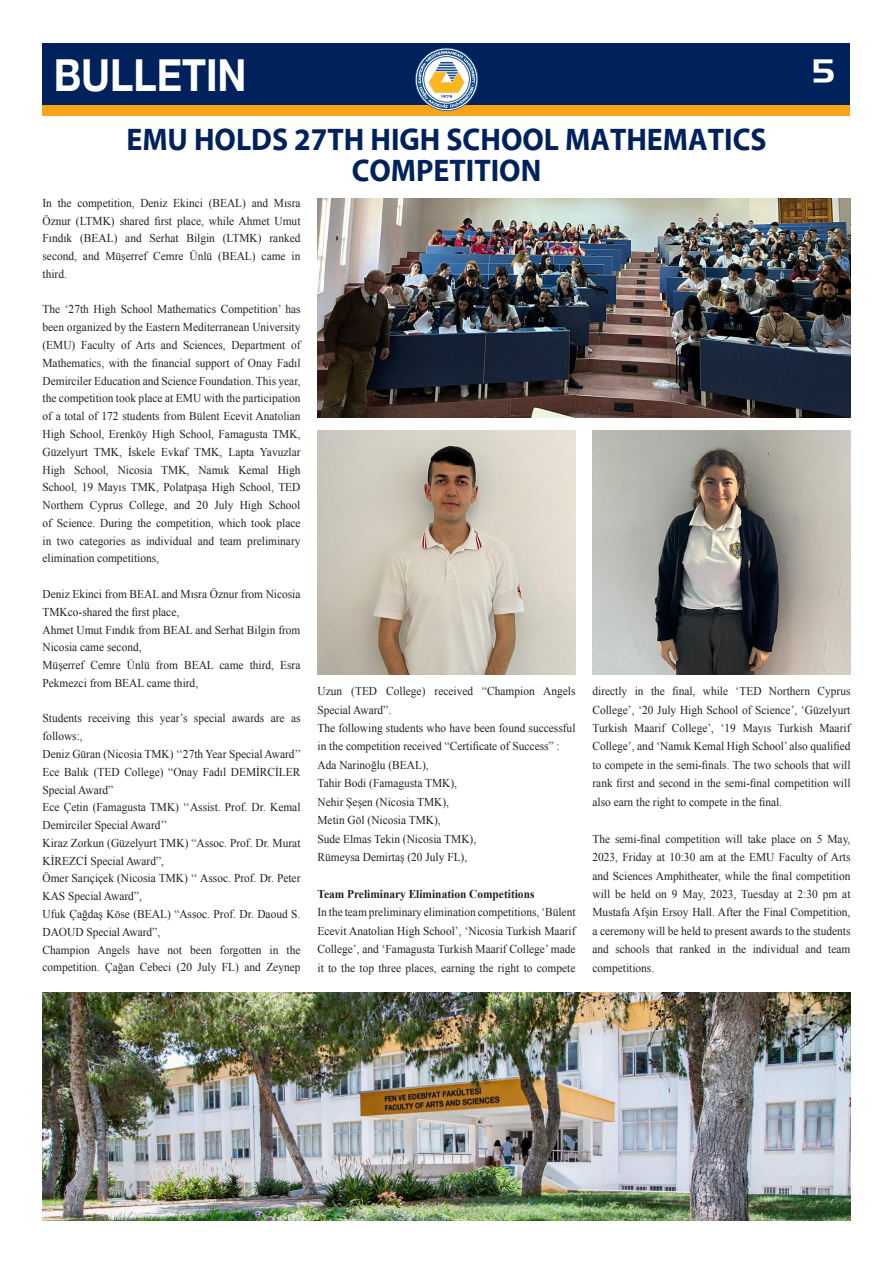
<style>
.page{position:relative;width:893px;height:1263px;background:#fff}
.page>*{position:absolute;margin:0;border:0;box-sizing:border-box;transform-origin:0 0}
.t1{font:700 44.1px "Helvetica Neue EMU";color:#fff;scale:.89 1}
.t2{font:700 31.5px/31.5px "Myriad EMU";color:#00225c;text-align:center;scale:.95 1}
.t3{font:31.5px "Handel EMU";color:#fff}
.t4{font:12px/17.9px "Times New Roman";color:#231f20;scale:.95 1}
.t5{font:700 12px "Times New Roman";color:#231f20;scale:.95 1}
</style>
<div class="page">
<div style="left:43px;top:43px;width:807px;height:72px;background:#f9a31b"></div>
<div style="left:43px;top:43px;width:807px;height:61px;background:#00225c"></div>
<svg style="left:415px;top:48px;width:63px;height:63px"></svg>
<img style="left:317px;top:198px;width:533px;height:220px">
<img style="left:43px;top:993px;width:807px;height:227px">
<img style="left:317px;top:431px;width:258px;height:243px">
<img style="left:592px;top:431px;width:258px;height:243px">
<h1 class="t1" style="left:54px;top:48px;width:218px">BULLETIN</h1>
<h2 class="t3" style="left:813px;top:52px;width:23px">5</h2>
<p class="t2" style="left:126px;top:124px;width:675px">EMU HOLDS 27TH HIGH SCHOOL MATHEMATICS<br>COMPETITION</p>
<p class="t4" style="left:43px;top:194px;width:273px;text-align:justify">In the competition, Deniz Ekinci (BEAL) and Mısra Öznur (LTMK) shared first place, while Ahmet Umut Fındık (BEAL) and Serhat Bilgin (LTMK) ranked second, and Müşerref Cemre Ünlü (BEAL) came in third.</p>
<p class="t4" style="left:43px;top:300px;width:273px;text-align:justify">The ‘27th High School Mathematics Competition’ has been organized by the Eastern Mediterranean University (EMU) Faculty of Arts and Sciences, Department of Mathematics, with the financial support of Onay Fadıl Demirciler Education and Science Foundation. This year, the competition took place at EMU with the participation of a total of 172 students from Bülent Ecevit Anatolian High School, Erenköy High School, Famagusta TMK, Güzelyurt TMK, İskele Evkaf TMK, Lapta Yavuzlar High School, Nicosia TMK, Namık Kemal High School, 19 Mayıs TMK, Polatpaşa High School, TED Northern Cyprus College, and 20 July High School of Science. During the competition, which took place in two categories as individual and team preliminary elimination competitions,</p>
<p class="t4" style="left:43px;top:585px;width:273px">Deniz Ekinci from BEAL and Mısra Öznur from Nicosia<br>TMKco-shared the first place,</p>
<p class="t4" style="left:43px;top:620px;width:273px">Ahmet Umut Fındık from BEAL and Serhat Bilgin from<br>Nicosia came second,</p>
<p class="t4" style="left:43px;top:656px;width:273px">Müşerref Cemre Ünlü from BEAL came third, Esra<br>Pekmezci from BEAL came third,</p>
<p class="t4" style="left:43px;top:709px;width:273px">Students receiving this year’s special awards are as follows:,</p>
<p class="t4" style="left:43px;top:745px;width:274px">Deniz Güran (Nicosia TMK) ‘‘27th Year Special Award’’</p>
<p class="t4" style="left:43px;top:763px;width:273px">Ece Balık (TED College) “Onay Fadıl DEMİRCİLER<br>Special Award”</p>
<p class="t4" style="left:43px;top:798px;width:273px">Ece Çetin (Famagusta TMK) ‘‘Assist. Prof. Dr. Kemal<br>Demirciler Special Award’’</p>
<p class="t4" style="left:43px;top:834px;width:273px">Kiraz Zorkun (Güzelyurt TMK) “Assoc. Prof. Dr. Murat<br>KİREZCİ Special Award”,</p>
<p class="t4" style="left:43px;top:869px;width:273px">Ömer Sarıçiçek (Nicosia TMK) ‘‘ Assoc. Prof. Dr. Peter<br>KAS Special Award”,</p>
<p class="t4" style="left:43px;top:905px;width:273px">Ufuk Çağdaş Köse (BEAL) “Assoc. Prof. Dr. Daoud S.<br>DAOUD Special Award”,</p>
<p class="t4" style="left:43px;top:940px;width:273px">Champion Angels have not been forgotten in the competition. Çağan Cebeci (20 July FL) and Zeynep</p>
<p class="t4" style="left:317px;top:682px;width:273px;line-height:18.5px">Uzun (TED College) received “Champion Angels<br>Special Award”.</p>
<p class="t4" style="left:317px;top:719px;width:273px;line-height:18.5px">The following students who have been found successful in the competition received “Certificate of Success” :</p>
<p class="t4" style="left:317px;top:756px;width:118px">Ada Narinoğlu (BEAL),</p>
<p class="t4" style="left:317px;top:774px;width:148px">Tahir Bodi (Famagusta TMK),</p>
<p class="t4" style="left:317px;top:793px;width:140px">Nehir Şeşen (Nicosia TMK),</p>
<p class="t4" style="left:317px;top:811px;width:131px">Metin Göl (Nicosia TMK),</p>
<p class="t4" style="left:317px;top:829px;width:169px">Sude Elmas Tekin (Nicosia TMK),</p>
<p class="t4" style="left:317px;top:848px;width:159px">Rümeysa Demirtaş (20 July FL),</p>
<p class="t5" style="left:317px;top:885px;width:230px">Team Preliminary Elimination Competitions</p>
<p class="t4" style="left:317px;top:903px;width:273px;line-height:18.5px;text-align:justify">In the team preliminary elimination competitions, ‘Bülent Ecevit Anatolian High School’, ‘Nicosia Turkish Maarif College’, and ‘Famagusta Turkish Maarif College’ made it to the top three places, earning the right to compete</p>
<p class="t4" style="left:592px;top:682px;width:273px;line-height:18.5px;text-align:justify">directly in the final, while ‘TED Northern Cyprus College’, ‘20 July High School of Science’, ‘Güzelyurt Turkish Maarif College’, ‘19 Mayıs Turkish Maarif College’, and ‘Namık Kemal High School’ also qualified to compete in the semi-finals. The two schools that will rank first and second in the semi-final competition will also earn the right to compete in the final.</p>
<p class="t4" style="left:592px;top:829px;width:273px;line-height:18.5px;text-align:justify">The semi-final competition will take place on 5 May, 2023, Friday at 10:30 am at the EMU Faculty of Arts and Sciences Amphitheater, while the final competition will be held on 9 May, 2023, Tuesday at 2:30 pm at Mustafa Afşin Ersoy Hall. After the Final Competition, a ceremony will be held to present awards to the students and schools that ranked in the individual and team competitions.</p>
</div>
